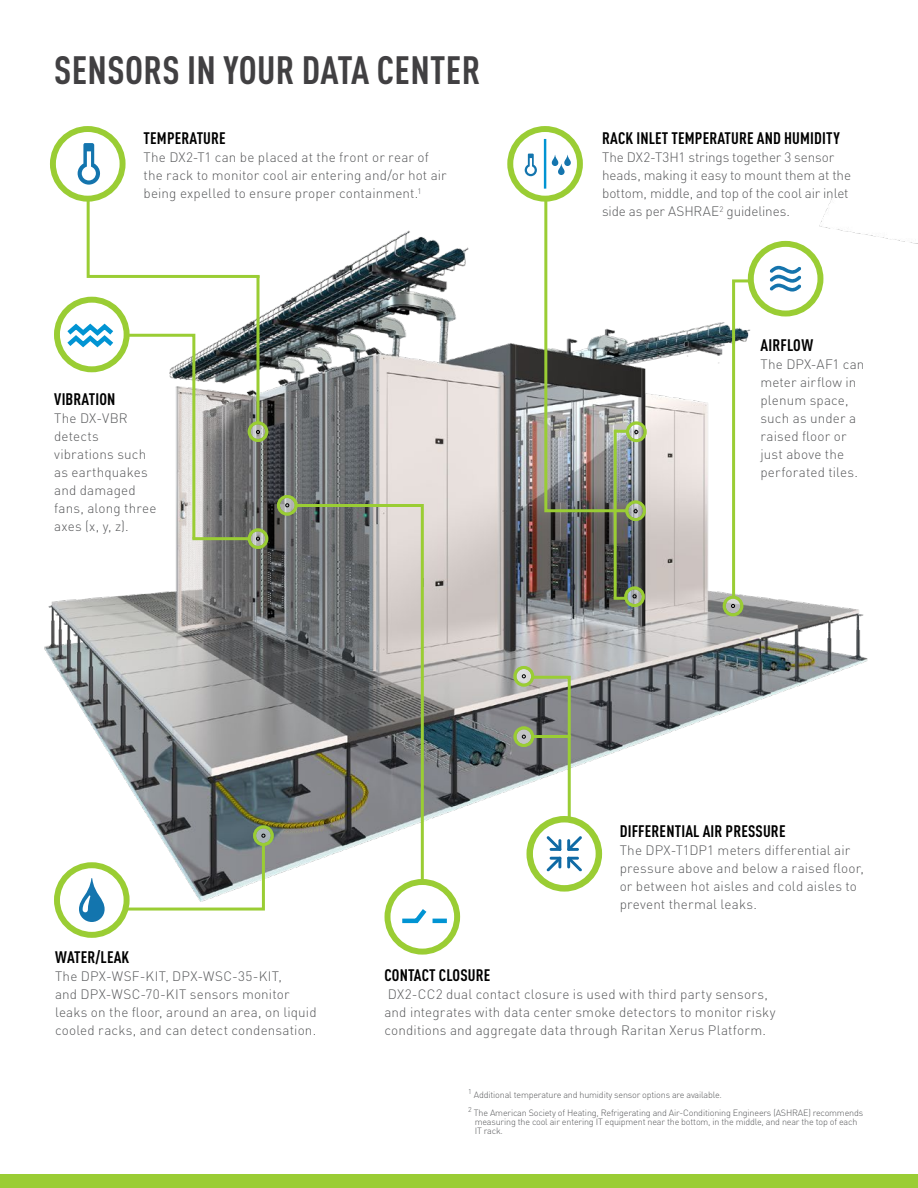
<style>
.page{position:relative;width:918px;height:1188px;background:#fff}
.page>*{position:absolute;margin:0;border:0;box-sizing:border-box;transform-origin:0 0}
.t1{font:700 condensed 39px "DIN Pro";letter-spacing:.01em;color:#414042}
.t2{font:700 condensed 16.5px "DIN Pro";letter-spacing:.01em;color:#000}
.t3{font:300 13.5px/18px "DIN Pro";letter-spacing:.01em;color:#58595b}
.t4{font:300 13.5px/18px "DIN Pro";letter-spacing:-.01em;color:#58595b}
.t5{font:300 9px/17.7px "DIN Pro";letter-spacing:-.02em;color:#58595b}
</style>
<div class="page">
<div style="left:0;top:1174px;width:918px;height:14px;background:#9acd34"></div>
<img style="left:44px;top:199px;width:874px;height:713px">
<svg style="left:530px;top:819px;width:69px;height:69px"></svg>
<div style="left:526px;top:816px;width:76px;height:76px;border:6px solid #9acd34;border-radius:50%"></div>
<svg style="left:547px;top:857px;width:35px;height:14px"></svg>
<svg style="left:547px;top:836px;width:35px;height:15px"></svg>
<svg style="left:53px;top:129px;width:70px;height:70px"></svg>
<div style="left:50px;top:126px;width:76px;height:76px;border:6px solid #9acd34;border-radius:50%"></div>
<svg style="left:78px;top:143px;width:22px;height:42px"></svg>
<svg style="left:510px;top:129px;width:70px;height:70px"></svg>
<div style="left:507px;top:126px;width:76px;height:76px;border:6px solid #9acd34;border-radius:50%"></div>
<svg style="left:525px;top:154px;width:12px;height:22px"></svg>
<svg style="left:552px;top:155px;width:19px;height:20px"></svg>
<hr style="left:544px;top:139px;width:2px;height:50px;background:#0194d3">
<svg style="left:57px;top:300px;width:70px;height:69px"></svg>
<div style="left:54px;top:297px;width:76px;height:75px;border:6px solid #9acd34;border-radius:50%"></div>
<svg style="left:388px;top:882px;width:69px;height:70px"></svg>
<div style="left:385px;top:879px;width:75px;height:76px;border:6px solid #9acd34;border-radius:50%"></div>
<svg style="left:398px;top:904px;width:33px;height:21px"></svg>
<hr style="left:433px;top:919px;width:14px;height:4px;background:#0194d3">
<svg style="left:57px;top:865px;width:70px;height:70px"></svg>
<div style="left:54px;top:862px;width:76px;height:76px;border:6px solid #9acd34;border-radius:50%"></div>
<svg style="left:79px;top:878px;width:26px;height:44px"></svg>
<svg style="left:293px;top:502px;width:132px;height:383px;background:#8e8f8d"></svg>
<svg style="left:751px;top:244px;width:69px;height:70px"></svg>
<div style="left:748px;top:241px;width:75px;height:75px;border:6px solid #9acd34;border-radius:50%"></div>
<hr style="left:614px;top:430px;width:3px;height:169px;background:#9acd34">
<svg style="left:614px;top:597px;width:10px;height:3px"></svg>
<svg style="left:53px;top:321px;width:144px;height:221px"></svg>
<svg style="left:543px;top:195px;width:83px;height:319px"></svg>
<svg style="left:85px;top:196px;width:178px;height:83px"></svg>
<svg style="left:256px;top:275px;width:4px;height:146px"></svg>
<hr style="left:192px;top:537px;width:57px;height:3px;background:#9acd34">
<svg style="left:724px;top:597px;width:18px;height:18px"></svg>
<svg style="left:515px;top:668px;width:18px;height:17px"></svg>
<svg style="left:515px;top:728px;width:18px;height:18px"></svg>
<svg style="left:626px;top:588px;width:17px;height:18px"></svg>
<svg style="left:627px;top:502px;width:17px;height:18px"></svg>
<svg style="left:628px;top:423px;width:17px;height:18px"></svg>
<svg style="left:249px;top:423px;width:18px;height:17px"></svg>
<svg style="left:278px;top:496px;width:18px;height:18px"></svg>
<svg style="left:255px;top:827px;width:17px;height:17px"></svg>
<svg style="left:249px;top:530px;width:18px;height:18px"></svg>
<div style="left:723px;top:596px;width:20px;height:20px;border:3px solid #9acd34;border-radius:50%"></div>
<div style="left:514px;top:666px;width:20px;height:21px;border:3px solid #9acd34;border-radius:50%"></div>
<div style="left:514px;top:726px;width:20px;height:21px;border:3px solid #9acd34;border-radius:50%"></div>
<div style="left:624px;top:586px;width:21px;height:21px;border:3px solid #9acd34;border-radius:50%"></div>
<div style="left:625px;top:500px;width:21px;height:21px;border:3px solid #9acd34;border-radius:50%"></div>
<div style="left:626px;top:422px;width:21px;height:20px;border:3px solid #9acd34;border-radius:50%"></div>
<div style="left:248px;top:421px;width:20px;height:21px;border:3px solid #9acd34;border-radius:50%"></div>
<div style="left:277px;top:495px;width:21px;height:21px;border:3px solid #9acd34;border-radius:50%"></div>
<div style="left:253px;top:825px;width:21px;height:21px;border:3px solid #9acd34;border-radius:50%"></div>
<div style="left:248px;top:528px;width:20px;height:21px;border:3px solid #9acd34;border-radius:50%"></div>
<svg style="left:634px;top:430px;width:4px;height:4px"></svg>
<svg style="left:634px;top:509px;width:4px;height:4px"></svg>
<svg style="left:633px;top:594px;width:3px;height:4px"></svg>
<svg style="left:731px;top:266px;width:77px;height:342px"></svg>
<svg style="left:522px;top:674px;width:50px;height:150px"></svg>
<svg style="left:285px;top:503px;width:4px;height:4px"></svg>
<svg style="left:256px;top:537px;width:4px;height:4px"></svg>
<svg style="left:124px;top:834px;width:142px;height:78px"></svg>
<svg style="left:256px;top:430px;width:4px;height:4px"></svg>
<h1 class="t1" style="left:54px;top:46px;width:428px">SENSORS IN YOUR DATA CENTER</h1>
<p class="t2" style="left:144px;top:128px;width:84px">TEMPERATURE</p>
<p class="t3" style="left:144px;top:148px;width:305px">The DX2-T1 can be placed at the front or rear of the rack to monitor cool air entering and/or hot air being expelled to ensure proper containment.<sup>1</sup></p>
<p class="t2" style="left:54px;top:389px;width:63px">VIBRATION</p>
<p class="t3" style="left:54px;top:409px;width:104px">The DX-VBR detects vibrations such as earthquakes and damaged fans, along three axes (x, y, z).</p>
<p class="t2" style="left:602px;top:128px;width:239px">RACK INLET TEMPERATURE AND HUMIDITY</p>
<p class="t4" style="left:602px;top:148px;width:251px">The DX2-T3H1 strings together 3 sensor heads, making it easy to mount them at the bottom, middle, and top of the cool air inlet side as per ASHRAE<sup>2</sup> guidelines.</p>
<p class="t2" style="left:761px;top:335px;width:54px">AIRFLOW</p>
<p class="t3" style="left:760px;top:355px;width:105px">The DPX-AF1 can meter airflow in plenum space, such as under a raised floor or just above the perforated tiles.</p>
<p class="t2" style="left:620px;top:821px;width:167px">DIFFERENTIAL AIR PRESSURE</p>
<p class="t3" style="left:620px;top:841px;width:246px">The DPX-T1DP1 meters differential air pressure above and below a raised floor, or between hot aisles and cold aisles to prevent thermal leaks.</p>
<p class="t2" style="left:55px;top:947px;width:76px">WATER/LEAK</p>
<p class="t3" style="left:55px;top:967px;width:263px">The DPX-WSF-KIT, DPX-WSC-35-KIT,<br>and DPX-WSC-70-KIT sensors monitor leaks on the floor, around an area, on liquid cooled racks, and can detect condensation.</p>
<p class="t2" style="left:385px;top:965px;width:107px">CONTACT CLOSURE</p>
<p class="t3" style="left:384px;top:985px;width:393px">DX2-CC2 dual contact closure is used with third party sensors, and integrates with data center smoke detectors to monitor risky conditions and aggregate data through Raritan Xerus Platform.</p>
<p class="t5" style="left:468px;top:1086px;width:397px"><sup>1</sup> Additional temperature and humidity sensor options are available.<br><sup>2</sup> The American Society of Heating, Refrigerating and Air-Conditioning Engineers (ASHRAE) recommends</p>
<p class="t5" style="left:475px;top:1117px;width:384px;line-height:9px">measuring the cool air entering IT equipment near the bottom, in the middle, and near the top of each<br>IT rack.</p>
</div>
